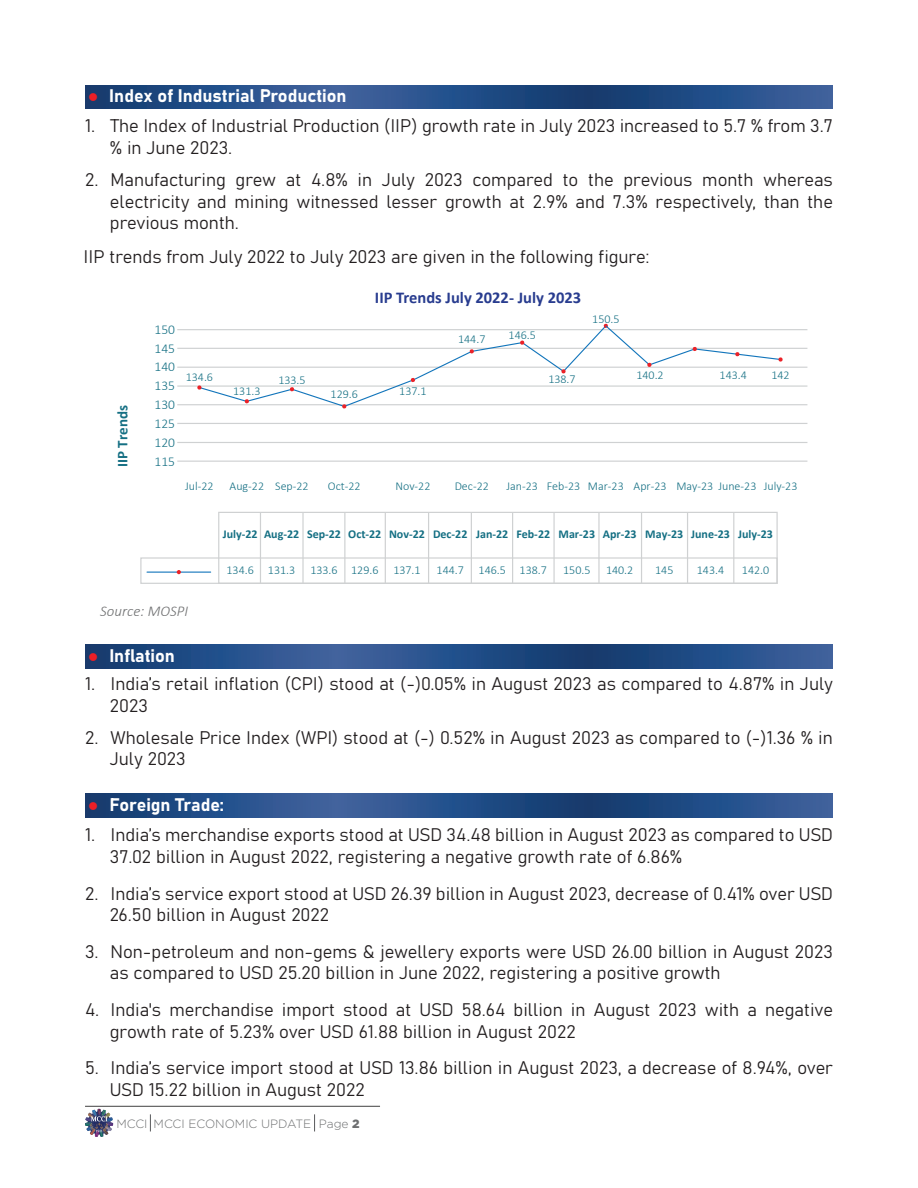
<style>
.page{position:relative;width:918px;height:1188px;background:#fff}
.page>*{position:absolute;margin:0;border:0;box-sizing:border-box;transform-origin:0 0}
.t1{font:18px/21.6px "Bahnschrift";color:#231f20}
.t2{font:18px "Bahnschrift";color:#fff}
.t3{font:700 16.5px "Calibri";color:#283c8f}
.t4{font:italic 300 15px "Calibri";color:#6e6f70}
.t5{font:700 15px "Calibri";color:#146f83}
.t6{font:300 13.5px "Calibri";color:#146f83}
.t7{font:300 12px "Calibri";color:#146f83}
.t8{font:700 12px "Calibri";color:#146f83}
.t9{font:300 12px "Gotham";color:#6d6f70}
.s1{color:#ec1f26}
.s2{font-weight:900}
</style>
<div class="page">
<svg style="left:150px;top:1114px;width:1px;height:17px"></svg>
<svg style="left:314px;top:1114px;width:1px;height:17px"></svg>
<svg style="left:85px;top:1109px;width:28px;height:28px"></svg>
<hr style="left:85px;top:1106px;width:295px;height:1px;background:#414041">
<svg style="left:85px;top:85px;width:748px;height:24px;background:#264e86"></svg>
<svg style="left:85px;top:794px;width:748px;height:24px;background:#264e86"></svg>
<svg style="left:85px;top:644px;width:748px;height:24px;background:#264e86"></svg>
<hr style="left:177px;top:329px;width:630px;height:1px;background:#cfd1d2">
<hr style="left:177px;top:348px;width:630px;height:1px;background:#cfd1d2">
<hr style="left:177px;top:367px;width:630px;height:1px;background:#cfd1d2">
<hr style="left:177px;top:385px;width:630px;height:2px;background:#cfd1d2">
<hr style="left:177px;top:404px;width:630px;height:1px;background:#cfd1d2">
<hr style="left:177px;top:423px;width:630px;height:1px;background:#cfd1d2">
<hr style="left:177px;top:442px;width:630px;height:1px;background:#cfd1d2">
<hr style="left:177px;top:461px;width:630px;height:1px;background:#cfd1d2">
<div style="left:218px;top:512px;width:560px;height:72px;border:1px solid #cfd1d2"></div>
<div style="left:140px;top:557px;width:638px;height:27px;border:1px solid #cfd1d2"></div>
<hr style="left:260px;top:512px;width:1px;height:71px;background:#cfd1d2">
<hr style="left:302px;top:512px;width:2px;height:71px;background:#cfd1d2">
<hr style="left:344px;top:512px;width:1px;height:71px;background:#cfd1d2">
<hr style="left:385px;top:512px;width:1px;height:71px;background:#cfd1d2">
<hr style="left:428px;top:512px;width:1px;height:71px;background:#cfd1d2">
<hr style="left:471px;top:512px;width:1px;height:71px;background:#cfd1d2">
<hr style="left:512px;top:512px;width:1px;height:71px;background:#cfd1d2">
<hr style="left:553px;top:512px;width:2px;height:71px;background:#cfd1d2">
<hr style="left:598px;top:512px;width:2px;height:71px;background:#cfd1d2">
<hr style="left:641px;top:512px;width:1px;height:71px;background:#cfd1d2">
<hr style="left:687px;top:512px;width:1px;height:71px;background:#cfd1d2">
<hr style="left:733px;top:512px;width:1px;height:71px;background:#cfd1d2">
<hr style="left:147px;top:572px;width:64px;height:1px;background:#1275bb">
<svg style="left:177px;top:570px;width:4px;height:4px"></svg>
<svg style="left:197px;top:323px;width:586px;height:86px"></svg>
<p class="t2" style="left:88px;top:82px;width:260px"><span class="s1">●</span> Index of Industrial Production</p>
<p class="t1" style="left:110px;top:114px;width:725px;text-indent:-25px">1. The Index of Industrial Production (IIP) growth rate in July 2023 increased to 5.7 % from 3.7 % in June 2023.</p>
<p class="t1" style="left:110px;top:168px;width:725px;text-align:justify;text-indent:-25px">2. Manufacturing grew at 4.8% in July 2023 compared to the previous month whereas electricity and mining witnessed lesser growth at 2.9% and 7.3% respectively, than the previous month.</p>
<p class="t1" style="left:84px;top:245px;width:567px">IIP trends from July 2022 to July 2023 are given in the following figure:</p>
<p class="t5" style="left:113px;top:467px;width:63px;rotate:-90deg">IIP Trends</p>
<p class="t6" style="left:154px;top:321px;width:22px">150</p>
<p class="t6" style="left:154px;top:340px;width:22px">145</p>
<p class="t6" style="left:154px;top:359px;width:22px">140</p>
<p class="t6" style="left:154px;top:378px;width:22px">135</p>
<p class="t6" style="left:154px;top:396px;width:22px">130</p>
<p class="t6" style="left:154px;top:415px;width:22px">125</p>
<p class="t6" style="left:154px;top:434px;width:22px">120</p>
<p class="t6" style="left:154px;top:453px;width:22px">115</p>
<p class="t7" style="left:186px;top:370px;width:29px">134.6</p>
<p class="t7" style="left:278px;top:373px;width:29px">133.5</p>
<p class="t3" style="left:375px;top:287px;width:208px">IIP Trends July 2022- July 2023</p>
<p class="t7" style="left:458px;top:331px;width:29px">144.7</p>
<p class="t7" style="left:509px;top:328px;width:29px">146.5</p>
<p class="t7" style="left:592px;top:311px;width:29px">150.5</p>
<p class="t7" style="left:548px;top:371px;width:29px">138.7</p>
<p class="t7" style="left:636px;top:367px;width:29px">140.2</p>
<p class="t7" style="left:720px;top:367px;width:29px">143.4</p>
<p class="t7" style="left:771px;top:367px;width:20px">142</p>
<p class="t7" style="left:233px;top:384px;width:29px">131.3</p>
<p class="t7" style="left:399px;top:384px;width:29px">137.1</p>
<p class="t7" style="left:331px;top:387px;width:29px">129.6</p>
<p class="t7" style="left:185px;top:478px;width:30px">Jul-22</p>
<p class="t7" style="left:230px;top:478px;width:81px">Aug-22 Sep-22</p>
<p class="t7" style="left:328px;top:478px;width:34px">Oct-22</p>
<p class="t7" style="left:395px;top:478px;width:37px">Nov-22</p>
<p class="t7" style="left:455px;top:478px;width:36px">Dec-22</p>
<p class="t7" style="left:506px;top:478px;width:292px">Jan-23 Feb-23 Mar-23 Apr-23 May-23 June-23 July-23</p>
<p class="t8" style="left:223px;top:527px;width:120px">July-22 Aug-22 Sep-22</p>
<p class="t7" style="left:227px;top:562px;width:70px">134.6 131.3</p>
<p class="t7" style="left:310px;top:562px;width:29px">133.6</p>
<p class="t8" style="left:348px;top:527px;width:35px">Oct-22</p>
<p class="t7" style="left:351px;top:562px;width:29px">129.6</p>
<p class="t8" style="left:389px;top:527px;width:80px">Nov-22 Dec-22</p>
<p class="t7" style="left:393px;top:562px;width:29px">137.1</p>
<p class="t7" style="left:437px;top:562px;width:29px">144.7</p>
<p class="t8" style="left:476px;top:527px;width:34px">Jan-22</p>
<p class="t7" style="left:479px;top:562px;width:29px">146.5</p>
<p class="t8" style="left:516px;top:527px;width:35px">Feb-22</p>
<p class="t7" style="left:520px;top:562px;width:29px">138.7</p>
<p class="t8" style="left:559px;top:527px;width:38px">Mar-23</p>
<p class="t7" style="left:563px;top:562px;width:29px">150.5</p>
<p class="t8" style="left:603px;top:527px;width:35px">Apr-23</p>
<p class="t7" style="left:606px;top:562px;width:29px">140.2</p>
<p class="t8" style="left:645px;top:527px;width:39px">May-23</p>
<p class="t7" style="left:655px;top:562px;width:20px">145</p>
<p class="t8" style="left:691px;top:527px;width:40px">June-23</p>
<p class="t7" style="left:697px;top:562px;width:29px">143.4</p>
<p class="t8" style="left:738px;top:527px;width:36px">July-23</p>
<p class="t7" style="left:742px;top:562px;width:29px">142.0</p>
<p class="t4" style="left:100px;top:602px;width:89px">Source: MOSPI</p>
<p class="t2" style="left:88px;top:642px;width:88px"><span class="s1">●</span> Inflation</p>
<p class="t1" style="left:110px;top:672px;width:725px;text-indent:-25px">1. India’s retail inflation (CPI) stood at (-)0.05% in August 2023 as compared to 4.87% in July<br>2023</p>
<p class="t1" style="left:110px;top:725px;width:725px;text-indent:-25px">2. Wholesale Price Index (WPI) stood at (-) 0.52% in August 2023 as compared to (-)1.36 % in<br>July 2023</p>
<p class="t2" style="left:88px;top:791px;width:137px"><span class="s1">●</span> Foreign Trade:</p>
<p class="t1" style="left:110px;top:823px;width:725px;text-indent:-25px">1. India’s merchandise exports stood at USD 34.48 billion in August 2023 as compared to USD<br>37.02 billion in August 2022, registering a negative growth rate of 6.86%</p>
<p class="t1" style="left:110px;top:881px;width:725px;text-indent:-25px">2. India’s service export stood at USD 26.39 billion in August 2023, decrease of 0.41% over USD<br>26.50 billion in August 2022</p>
<p class="t1" style="left:110px;top:939px;width:725px;text-indent:-25px">3. Non-petroleum and non-gems &amp; jewellery exports were USD 26.00 billion in August 2023 as compared to USD 25.20 billion in June 2022, registering a positive growth</p>
<p class="t1" style="left:110px;top:998px;width:725px;text-indent:-25px">4. India's merchandise import stood at USD 58.64 billion in August 2023 with a negative growth rate of 5.23% over USD 61.88 billion in August 2022</p>
<p class="t1" style="left:110px;top:1056px;width:725px;text-indent:-25px">5. India’s service import stood at USD 13.86 billion in August 2023, a decrease of 8.94%, over<br>USD 15.22 billion in August 2022</p>
<p class="t9" style="left:116px;top:1117px;width:245px">MCCI MCCI ECONOMIC UPDATE Page <span class="s2">2</span></p>
</div>
